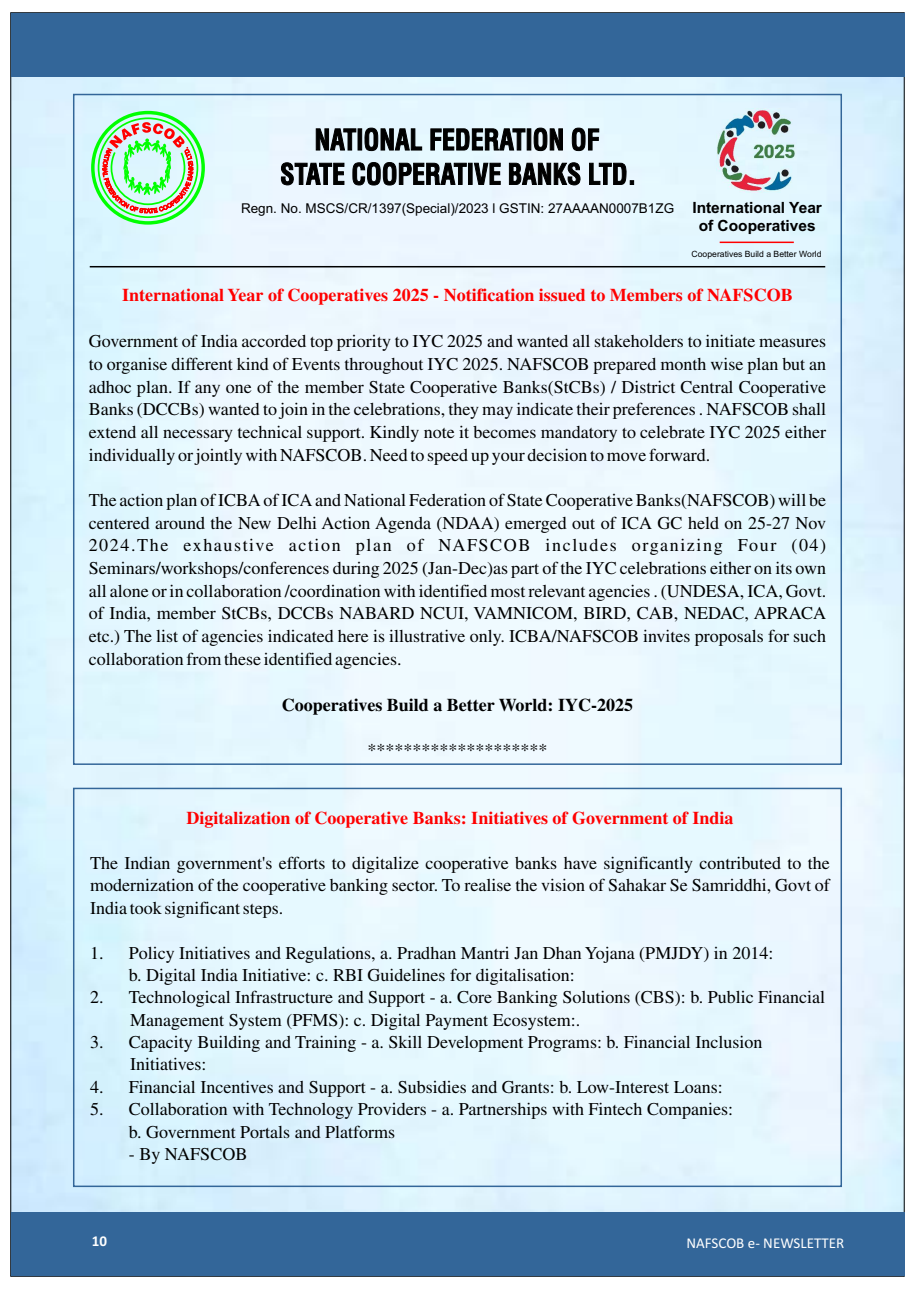
<style>
.page{position:relative;width:919px;height:1289px;background:#fff}
.page>*{position:absolute;margin:0;border:0;box-sizing:border-box;transform-origin:0 0}
.t1{font:18px/22.6px "Times";color:#000}
.t2{font:700 18px "Times";color:#f00}
.t3{font:700 18px "Times";color:#000}
.t4{font:700 15.45px/17.2px "Arial";color:#000;text-align:center}
.t5{font:15px "Calibri";color:#fff}
.t6{font:700 15px "Calibri";color:#fff}
.t7{font:13.5px "Arial";color:#000}
.t8{font:8.7px "Arial";color:#000}
</style>
<div class="page">
<img style="left:13px;top:76px;width:889px;height:1136px">
<div style="left:11px;top:1212px;width:893px;height:64px;background:#369"></div>
<div style="left:11px;top:13px;width:893px;height:63px;background:#369"></div>
<hr style="left:90px;top:266px;width:735px;height:1px;background:#000">
<svg style="left:280px;top:113px;width:354px;height:100px;background:#b1bcc2"></svg>
<div style="left:91px;top:111px;width:114px;height:114px;border:3px solid #0f0;border-radius:50%"></div>
<div style="left:98px;top:117px;width:100px;height:101px;border:2px solid #0f0;border-radius:50%"></div>
<svg style="left:103px;top:122px;width:90px;height:91px;background:#b8d3aa"></svg>
<hr style="left:719px;top:241px;width:74px;height:2px;background:#f00">
<img style="left:716px;top:108px;width:80px;height:85px">
<div style="left:73px;top:787px;width:769px;height:399px;border:2px solid #369"></div>
<p class="t7" style="left:241px;top:203px;width:434px">Regn. No. MSCS/CR/1397(Special)/2023 l GSTIN: 27AAAAN0007B1ZG</p>
<p class="t4" style="left:692px;top:201px;width:131px">International Year of Cooperatives</p>
<p class="t8" style="left:691px;top:251px;width:131px">Cooperatives Build a Better World</p>
<p class="t2" style="left:122px;top:287px;width:671px">International Year of Cooperatives 2025 - Notification issued to Members of NAFSCOB</p>
<p class="t1" style="left:89px;top:331px;width:739px;text-align:justify">Government of India accorded top priority to IYC 2025 and wanted all stakeholders to initiate measures to organise different kind of Events throughout IYC 2025. NAFSCOB prepared month wise plan but an adhoc plan. If any one of the member State Cooperative Banks(StCBs) / District Central Cooperative Banks (DCCBs) wanted to join in the celebrations, they may indicate their preferences . NAFSCOB shall extend all necessary technical support. Kindly note it becomes mandatory to celebrate IYC 2025 either individually or jointly with NAFSCOB. Need to speed up your decision to move forward.</p>
<p class="t1" style="left:89px;top:489px;width:739px;text-align:justify">The action plan of ICBA of ICA and National Federation of State Cooperative Banks(NAFSCOB) will be centered around the New Delhi Action Agenda (NDAA) emerged out of ICA GC held on 25-27 Nov 2024.The exhaustive action plan of NAFSCOB includes organizing Four (04)<br>Seminars/workshops/conferences during 2025 (Jan-Dec)as part of the IYC celebrations either on its own all alone or in collaboration /coordination with identified most relevant agencies . (UNDESA, ICA, Govt. of India, member StCBs, DCCBs NABARD NCUI, VAMNICOM, BIRD, CAB, NEDAC, APRACA etc.) The list of agencies indicated here is illustrative only. ICBA/NAFSCOB invites proposals for such collaboration from these identified agencies.</p>
<p class="t3" style="left:282px;top:696px;width:353px">Cooperatives Build a Better World: IYC-2025</p>
<p class="t1" style="left:367px;top:739px;width:181px">********************</p>
<p class="t2" style="left:186px;top:810px;width:548px">Digitalization of Cooperative Banks: Initiatives of Government of India</p>
<p class="t1" style="left:90px;top:852px;width:741px;text-align:justify">The Indian government's efforts to digitalize cooperative banks have significantly contributed to the modernization of the cooperative banking sector. To realise the vision of Sahakar Se Samriddhi, Govt of India took significant steps.</p>
<p class="t1" style="left:129px;top:942px;width:646px;text-indent:-39px">1. Policy Initiatives and Regulations, a. Pradhan Mantri Jan Dhan Yojana (PMJDY) in 2014: b. Digital India Initiative: c. RBI Guidelines for digitalisation:</p>
<p class="t1" style="left:130px;top:987px;width:696px;text-indent:-40px">2. Technological Infrastructure and Support - a. Core Banking Solutions (CBS): b. Public Financial<br>Management System (PFMS): c. Digital Payment Ecosystem:.</p>
<p class="t1" style="left:130px;top:1031px;width:633px;text-indent:-40px">3. Capacity Building and Training - a. Skill Development Programs: b. Financial Inclusion<br>Initiatives:</p>
<p class="t1" style="left:90px;top:1076px;width:634px">4. Financial Incentives and Support - a. Subsidies and Grants: b. Low-Interest Loans:</p>
<p class="t1" style="left:129px;top:1098px;width:605px;text-indent:-39px">5. Collaboration with Technology Providers - a. Partnerships with Fintech Companies: b. Government Portals and Platforms</p>
<p class="t1" style="left:129px;top:1143px;width:120px">- By NAFSCOB</p>
<p class="t6" style="left:92px;top:1234px;width:17px">10</p>
<p class="t5" style="left:686px;top:1236px;width:159px">NAFSCOB e- NEWSLETTER</p>
</div>
